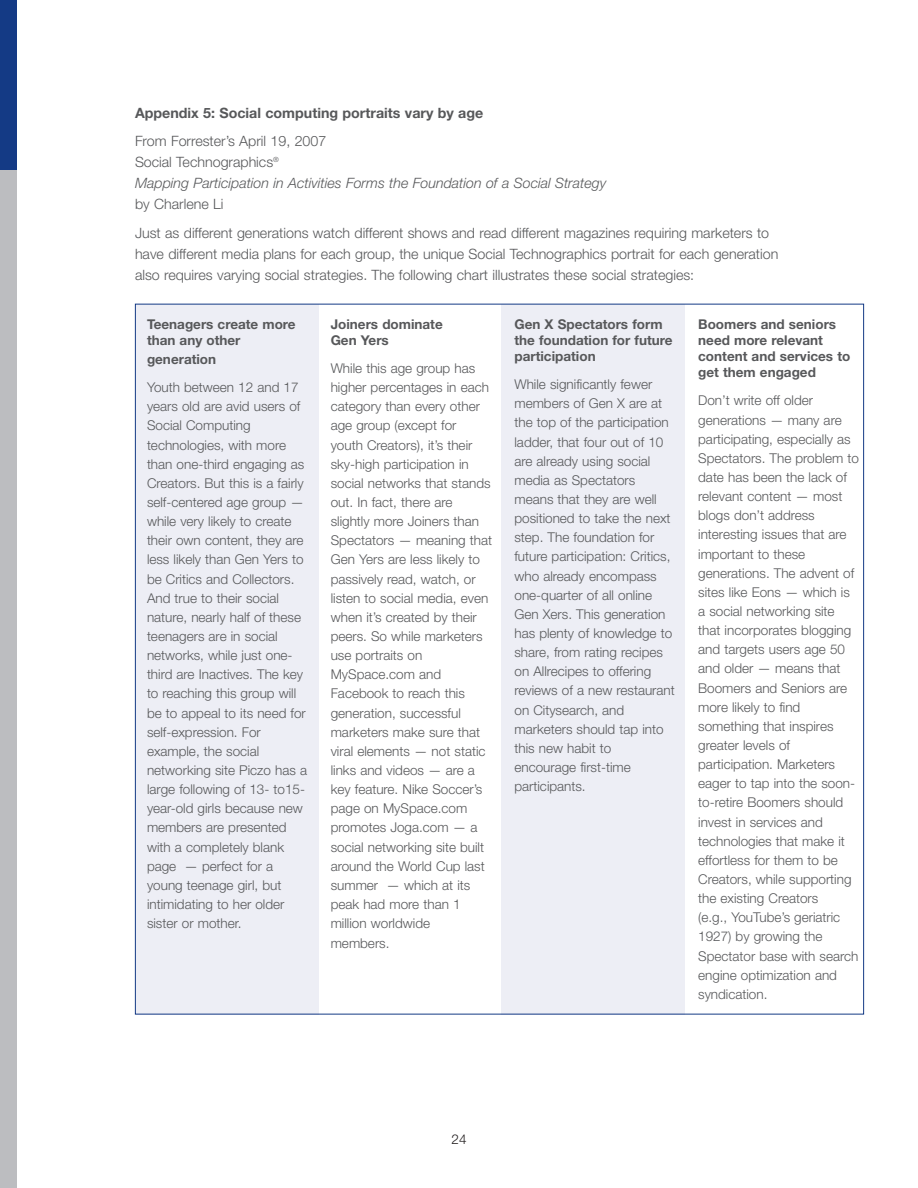
<style>
.page{position:relative;width:918px;height:1188px;background:#fff}
.page>*{position:absolute;margin:0;border:0;box-sizing:border-box;transform-origin:0 0}
.t1{font:14.25px/21px "Helvetica Neue Light TT";color:#57585a}
.t2{font:italic 300 14.25px "Helvetica Neue";color:#57585a}
.t3{font:700 14.25px "Helvetica Neue";color:#57585a}
.t4{font:13.5px/19.2px "Helvetica Neue Light TT";color:#57585a}
.t5{font:700 13.5px/16.2px "Helvetica Neue";color:#57585a}
.t6{font:300 13.5px "Helvetica Neue";color:#231f20}
</style>
<div class="page">
<div style="left:0;top:153px;width:17px;height:1035px;background:#bcbdc0"></div>
<div style="left:0;top:0;width:17px;height:170px;background:#143a85"></div>
<div style="left:135px;top:304px;width:183px;height:711px;background:#edeef5"></div>
<div style="left:501px;top:304px;width:184px;height:711px;background:#edeef5"></div>
<p class="t3" style="left:135px;top:108px;width:350px">Appendix 5: Social computing portraits vary by age</p>
<p class="t1" style="left:135px;top:130px;width:193px">From Forrester’s April 19, 2007<br>Social Technographics<sup>®</sup></p>
<p class="t2" style="left:135px;top:177px;width:473px">Mapping Participation in Activities Forms the Foundation of a Social Strategy</p>
<p class="t1" style="left:135px;top:188px;width:636px;line-height:29.5px">by Charlene Li<br>Just as different generations watch different shows and read different magazines requiring marketers to</p>
<p class="t1" style="left:135px;top:243px;width:645px">have different media plans for each group, the unique Social Technographics portrait for each generation also requires varying social strategies. The following chart illustrates these social strategies:</p>
<p class="t5" style="left:147px;top:317px;width:150px">Teenagers create more than any other</p>
<p class="t5" style="left:147px;top:353px;width:71px">generation</p>
<p class="t4" style="left:147px;top:377px;width:162px">Youth between 12 and 17 years old are avid users of<br>Social Computing technologies, with more than one-third engaging as<br>Creators. But this is a fairly self-centered age group — while very likely to create their own content, they are less likely than Gen Yers to be Critics and Collectors.<br>And true to their social nature, nearly half of these teenagers are in social networks, while just one&shy;third are Inactives. The key to reaching this group will be to appeal to its need for self-expression. For example, the social networking site Piczo has a large following of 13- to15- year-old girls because new members are presented with a completely blank page — perfect for a young teenage girl, but intimidating to her older sister or mother.</p>
<p class="t5" style="left:514px;top:317px;width:160px">Gen X Spectators form the foundation for future participation</p>
<p class="t4" style="left:514px;top:375px;width:162px">While significantly fewer members of Gen X are at the top of the participation ladder, that four out of 10 are already using social media as Spectators means that they are well positioned to take the next step. The foundation for future participation: Critics, who already encompass one-quarter of all online<br>Gen Xers. This generation has plenty of knowledge to share, from rating recipes on Allrecipes to offering reviews of a new restaurant on Citysearch, and marketers should tap into this new habit to encourage first-time participants.</p>
<p class="t5" style="left:331px;top:317px;width:114px">Joiners dominate<br>Gen Yers</p>
<p class="t4" style="left:331px;top:358px;width:163px">While this age group has higher percentages in each category than every other age group (except for<br>youth Creators), it’s their sky-high participation in social networks that stands out. In fact, there are slightly more Joiners than<br>Spectators — meaning that<br>Gen Yers are less likely to passively read, watch, or listen to social media, even when it’s created by their peers. So while marketers use portraits on<br>MySpace.com and<br>Facebook to reach this generation, successful marketers make sure that viral elements — not static links and videos — are a key feature. Nike Soccer’s page on MySpace.com promotes Joga.com — a social networking site built around the World Cup last summer — which at its peak had more than 1 million worldwide members.</p>
<p class="t5" style="left:698px;top:317px;width:154px">Boomers and seniors need more relevant content and services to get them engaged</p>
<p class="t4" style="left:698px;top:391px;width:162px">Don’t write off older generations — many are participating, especially as<br>Spectators. The problem to date has been the lack of relevant content — most blogs don’t address interesting issues that are important to these generations. The advent of sites like Eons — which is a social networking site that incorporates blogging and targets users age 50 and older — means that<br>Boomers and Seniors are more likely to find something that inspires greater levels of participation. Marketers eager to tap into the soon&shy;to-retire Boomers should invest in services and technologies that make it effortless for them to be<br>Creators, while supporting the existing Creators<br>(e.g., YouTube’s geriatric<br>1927) by growing the<br>Spectator base with search engine optimization and syndication.</p>
<p class="t6" style="left:451px;top:1134px;width:17px">24</p>
</div>
